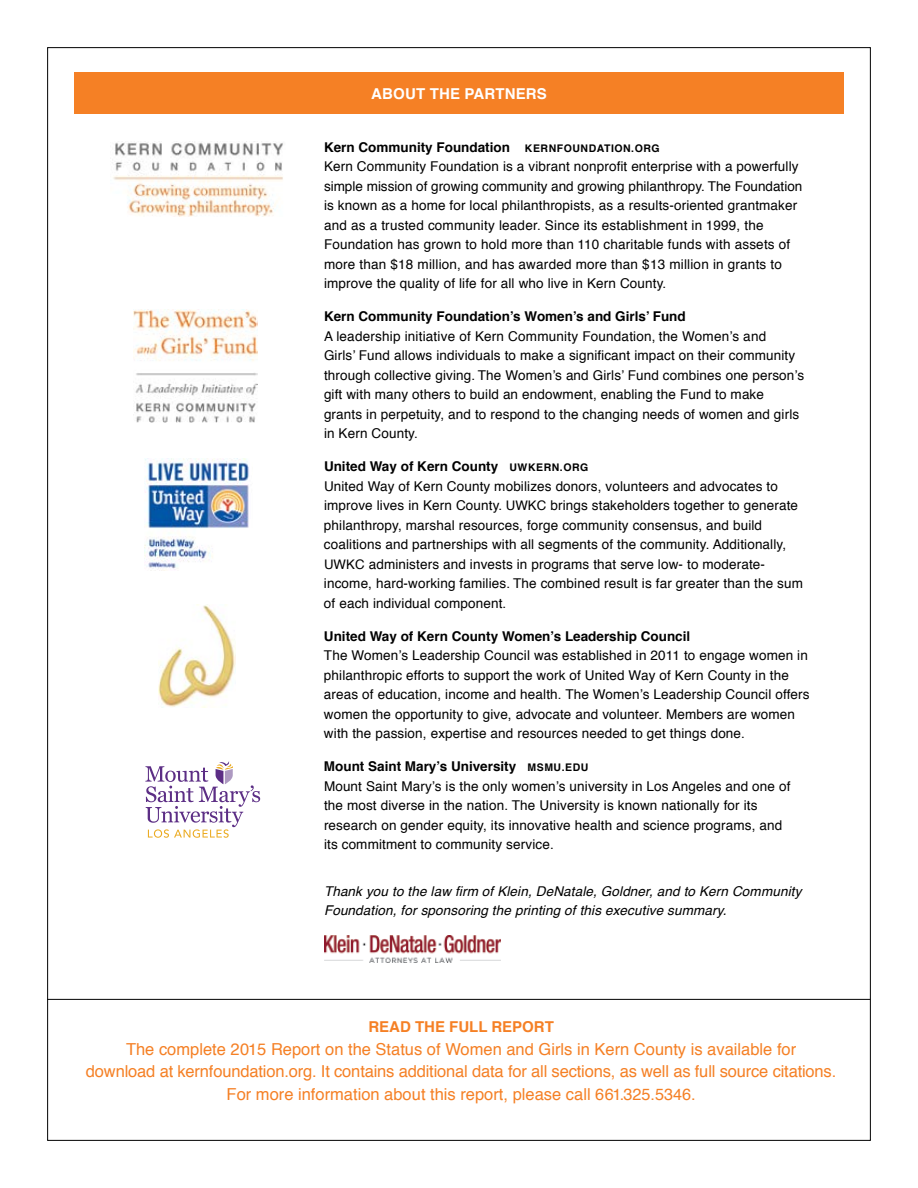
<style>
.page{position:relative;width:918px;height:1188px;background:#fff}
.page>*{position:absolute;margin:0;border:0;box-sizing:border-box;transform-origin:0 0}
.t1{font:16.5px/22.5px "Helvetica";color:#f58025;text-align:center}
.t2{font:700 15px "Helvetica";color:#f58025}
.t3{font:700 15px "Helvetica";letter-spacing:.01em;color:#fff}
.t4{font:13.5px/19.5px "Helvetica";letter-spacing:.01em;color:#000}
.t5{font:italic 13.5px/19.5px "Helvetica";letter-spacing:.01em;color:#000}
.t6{font:700 13.5px "Helvetica";color:#000}
.t7{font:700 10.5px "Helvetica";letter-spacing:.05em;color:#000}
.s1{font-weight:700}
.s2{font-weight:700;font-size:10.5px}
.s3{font-size:10.5px}
.s4{font-size:13.2px}
.s5{font-size:16.2px}
</style>
<div class="page">
<img style="left:159px;top:604px;width:77px;height:104px">
<img style="left:144px;top:459px;width:105px;height:112px">
<img style="left:113px;top:142px;width:170px;height:74px">
<img style="left:133px;top:310px;width:125px;height:113px">
<svg style="left:145px;top:761px;width:115px;height:77px"></svg>
<div style="left:74px;top:73px;width:770px;height:41px;background:#f58025"></div>
<hr style="left:47px;top:999px;width:823px;height:1px;background:#000">
<img style="left:324px;top:935px;width:176px;height:27px">
<p class="t3" style="left:371px;top:82px;width:176px">about the partne rs</p>
<p class="t4" style="left:324px;top:138px;width:480px"><span class="s1">Kern Community Foundation</span> <span class="s2">ke rn fo undation .o rg<br></span>Kern Community Foundation is a vibrant nonprofit enterprise with a powerfully simple mission of growing community and growing philanthropy. The Foundation is known as a home for local philanthropists, as a results-oriented grantmaker and as a trusted community leader. Since its establishment in 1999, the Foundation has grown to hold more than 110 charitable funds with assets of more than $18 million, and has awarded more than $13 million in grants to improve the quality of life for all who live in Kern County.</p>
<p class="t6" style="left:324px;top:306px;width:363px">Kern Community Foundation’s Women’s and Girls’ Fund</p>
<p class="t4" style="left:324px;top:327px;width:482px">A leadership initiative of Kern Community Foundation, the Women’s and<br>Girls’ Fund allows individuals to make a significant impact on their community through collective giving. The Women’s and Girls’ Fund combines one person’s gift with many others to build an endowment, enabling the Fund to make grants in perpetuity, and to respond to the changing needs of women and girls in Kern County.</p>
<p class="t6" style="left:324px;top:456px;width:195px">United Way of Kern County <span class="s3">uwk</span></p>
<p class="t7" style="left:536px;top:459px;width:52px">ern.org</p>
<p class="t4" style="left:324px;top:477px;width:481px">United Way of Kern County mobilizes donors, volunteers and advocates to improve lives in Kern County. <span class="s4">UWKC</span> brings stakeholders together to generate philanthropy, marshal resources, forge community consensus, and build coalitions and partnerships with all segments of the community. Additionally, <span class="s4">UWKC</span> administers and invests in programs that serve low- to moderate&shy;income, hard-working families. The combined result is far greater than the sum of each individual component.</p>
<p class="t6" style="left:324px;top:625px;width:368px">United Way of Kern County Women’s Leadership Council</p>
<p class="t4" style="left:324px;top:646px;width:487px">The Women’s Leadership Council was established in 2011 to engage women in philanthropic efforts to support the work of United Way of Kern County in the areas of education, income and health. The Women’s Leadership Council offers women the opportunity to give, advocate and volunteer. Members are women with the passion, expertise and resources needed to get things done.</p>
<p class="t4" style="left:324px;top:757px;width:468px"><span class="s1">Mount Saint Mary’s University</span> <span class="s2">msmu.ed u<br></span>Mount Saint Mary’s is the only women’s university in Los Angeles and one of the most diverse in the nation. The University is known nationally for its research on gender equity, its innovative health and science programs, and its commitment to community service.</p>
<p class="t5" style="left:324px;top:882px;width:479px">Thank you to the law firm of Klein, DeNatale, Goldner, and to Kern Community<br>Foundation, for sponsoring the printing of this executive summary.</p>
<p class="t2" style="left:368px;top:1015px;width:145px">Read the full repo</p>
<p class="t2" style="left:534px;top:1015px;width:21px">rt</p>
<p class="t1" style="left:86px;top:1038px;width:752px">The complete 2015 Report on the Status of Women and Girls in Kern County is available for<br>download at kernfoundation.org. It contains additional data for all sections, as well as full source citations.<br>For more information about this report, please call <span class="s5">661.325.5346</span>.</p>
</div>
